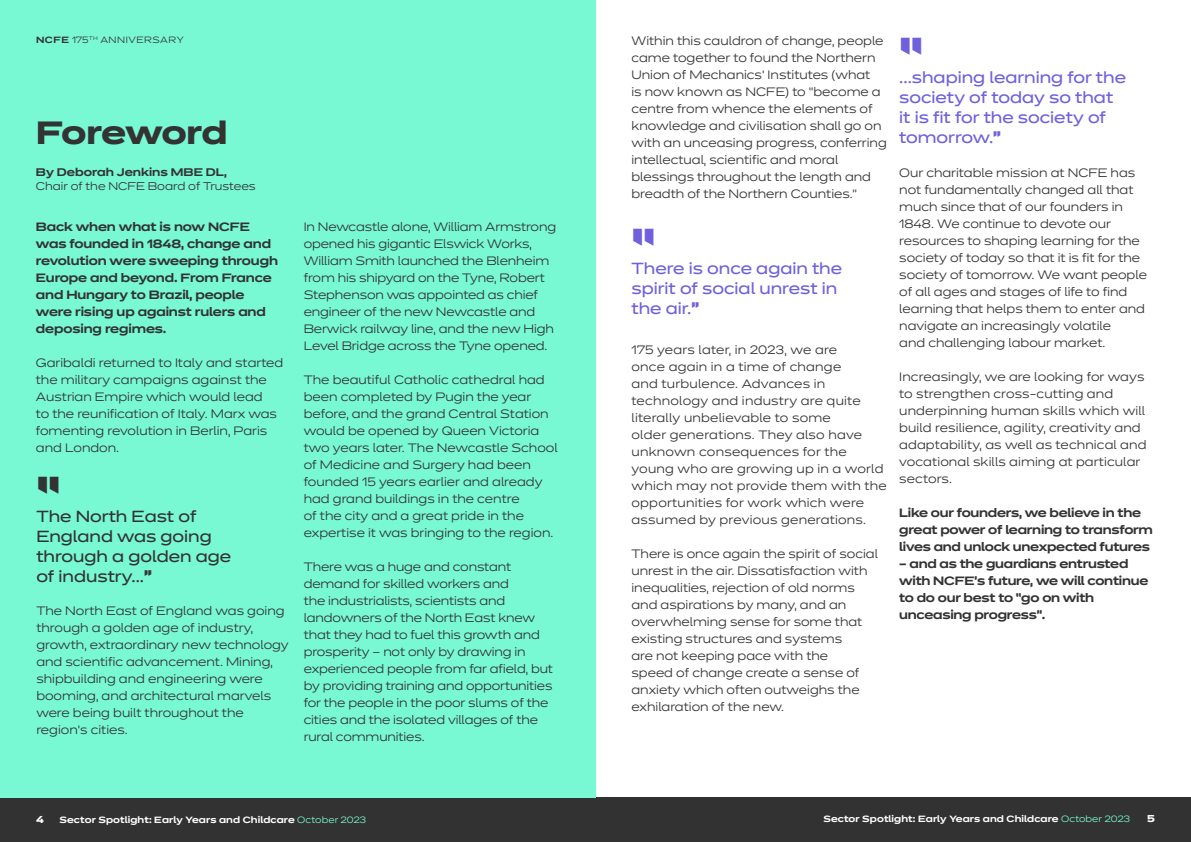
<style>
.page{position:relative;width:1191px;height:842px;background:#fff}
.page>*{position:absolute;margin:0;border:0;box-sizing:border-box;transform-origin:0 0}
.t1{font:700 48px "Dinamit";color:#6f61db}
.t2{font:700 48px "Dinamit";color:#333}
.t3{font:700 32px "Dinamit";letter-spacing:-.01em;color:#333}
.t4{font:16px/20px "Dinamit";color:#6f61db}
.t5{font:16px/20px "Dinamit";color:#333}
.t6{font:300 12px/17px "Dinamit";color:#333}
.t7{font:600 12px/17px "Dinamit";letter-spacing:-.02em;color:#333}
.t8{font:300 12px/17px "Dinamit";letter-spacing:.02em;color:#333}
.t9{font:300 11px "Dinamit";color:#333}
.t10{font:600 11px "Dinamit";color:#333}
.t11{font:700 10px "Dinamit";color:#fff}
.t12{font:600 9px "Dinamit";letter-spacing:.01em;color:#fff}
.t13{font:300 9px "Dinamit";letter-spacing:.06em;color:#333}
.s1{font-weight:600}
.s2{font-weight:700}
.s3{font-weight:300;color:#78f9d4}
</style>
<div class="page">
<div style="left:0;top:797px;width:1191px;height:45px;background:#333232"></div>
<div style="left:0;top:0;width:595px;height:797px;background:#78f9d4"></div>
<p class="t13" style="left:36px;top:33px;width:149px"><span class="s1">NCFE</span> 175<sup>TH</sup> ANNIVERSARY</p>
<h2 class="t3" style="left:36px;top:105px;width:193px">Foreword</h2>
<p class="t10" style="left:36px;top:163px;width:192px">By Deborah Jenkins MBE DL,</p>
<p class="t9" style="left:36px;top:177px;width:221px">Chair of the NCFE Board of Trustees</p>
<p class="t7" style="left:36px;top:217px;width:244px">Back when what is now NCFE was founded in 1848, change and revolution were sweeping through<br>Europe and beyond. From France and Hungary to Brazil, people were rising up against rulers and deposing regimes.</p>
<p class="t6" style="left:36px;top:353px;width:249px">Garibaldi returned to Italy and started the military campaigns against the Austrian Empire which would lead<br>to the reunification of Italy. Marx was fomenting revolution in Berlin, Paris and London.</p>
<h1 class="t2" style="left:36px;top:453px;width:25px">“</h1>
<h3 class="t5" style="left:36px;top:504px;width:196px">The North East of<br>England was going through a golden age of industry...<span class="s2">”</span></h3>
<p class="t6" style="left:36px;top:600px;width:254px">The North East of England was going through a golden age of industry, growth, extraordinary new technology and scientific advancement. Mining, shipbuilding and engineering were booming, and architectural marvels were being built throughout the region’s cities.</p>
<p class="t6" style="left:304px;top:217px;width:254px">In Newcastle alone, William Armstrong opened his gigantic Elswick Works, William Smith launched the Blenheim from his shipyard on the Tyne, Robert Stephenson was appointed as chief engineer of the new Newcastle and Berwick railway line, and the new High Level Bridge across the Tyne opened.</p>
<p class="t6" style="left:304px;top:370px;width:255px">The beautiful Catholic cathedral had been completed by Pugin the year before, and the grand Central Station would be opened by Queen Victoria two years later. The Newcastle School of Medicine and Surgery had been founded 15 years earlier and already had grand buildings in the centre<br>of the city and a great pride in the expertise it was bringing to the region.</p>
<p class="t6" style="left:304px;top:557px;width:251px">There was a huge and constant demand for skilled workers and<br>the industrialists, scientists and landowners of the North East knew that they had to fuel this growth and prosperity – not only by drawing in experienced people from far afield, but by providing training and opportunities for the people in the poor slums of the cities and the isolated villages of the rural communities.</p>
<p class="t6" style="left:631px;top:31px;width:257px">Within this cauldron of change, people came together to found the Northern Union of Mechanics’ Institutes (what<br>is now known as NCFE) to “become a centre from whence the elements of knowledge and civilisation shall go on with an unceasing progress, conferring intellectual, scientific and moral blessings throughout the length and breadth of the Northern Counties.”</p>
<h1 class="t1" style="left:631px;top:205px;width:25px">“</h1>
<h3 class="t4" style="left:631px;top:257px;width:212px">There is once again the spirit of social unrest in the air.<span class="s2">”</span></h3>
<p class="t8" style="left:631px;top:340px;width:257px">175 years later, in 2023, we are<br>once again in a time of change<br>and turbulence. Advances in technology and industry are quite literally unbelievable to some<br>older generations. They also have unknown consequences for the young who are growing up in a world which may not provide them with the opportunities for work which were assumed by previous generations.</p>
<p class="t6" style="left:631px;top:544px;width:248px">There is once again the spirit of social unrest in the air. Dissatisfaction with inequalities, rejection of old norms and aspirations by many, and an overwhelming sense for some that existing structures and systems<br>are not keeping pace with the<br>speed of change create a sense of anxiety which often outweighs the exhilaration of the new.</p>
<h1 class="t1" style="left:899px;top:15px;width:25px">“</h1>
<h3 class="t4" style="left:899px;top:66px;width:228px">...shaping learning for the society of today so that it is fit for the society of tomorrow.<span class="s2">”</span></h3>
<p class="t6" style="left:899px;top:163px;width:249px">Our charitable mission at NCFE has not fundamentally changed all that much since that of our founders in 1848. We continue to devote our resources to shaping learning for the society of today so that it is fit for the society of tomorrow. We want people of all ages and stages of life to find learning that helps them to enter and navigate an increasingly volatile<br>and challenging labour market.</p>
<p class="t6" style="left:899px;top:367px;width:249px">Increasingly, we are looking for ways to strengthen cross-cutting and underpinning human skills which will build resilience, agility, creativity and adaptability, as well as technical and vocational skills aiming at particular sectors.</p>
<p class="t7" style="left:899px;top:503px;width:255px">Like our founders, we believe in the great power of learning to transform lives and unlock unexpected futures</p>
<p class="t7" style="left:899px;top:554px;width:251px">– and as the guardians entrusted with NCFE’s future, we will continue to do our best to “go on with unceasing progress”.</p>
<p class="t12" style="left:823px;top:811px;width:308px">Sector Spotlight: Early Years and Childcare <span class="s3">October 2023</span></p>
<p class="t11" style="left:36px;top:811px;width:9px">4</p>
<p class="t12" style="left:60px;top:812px;width:308px">Sector Spotlight: Early Years and Childcare <span class="s3">October 2023</span></p>
<p class="t11" style="left:1147px;top:810px;width:9px">5</p>
</div>
